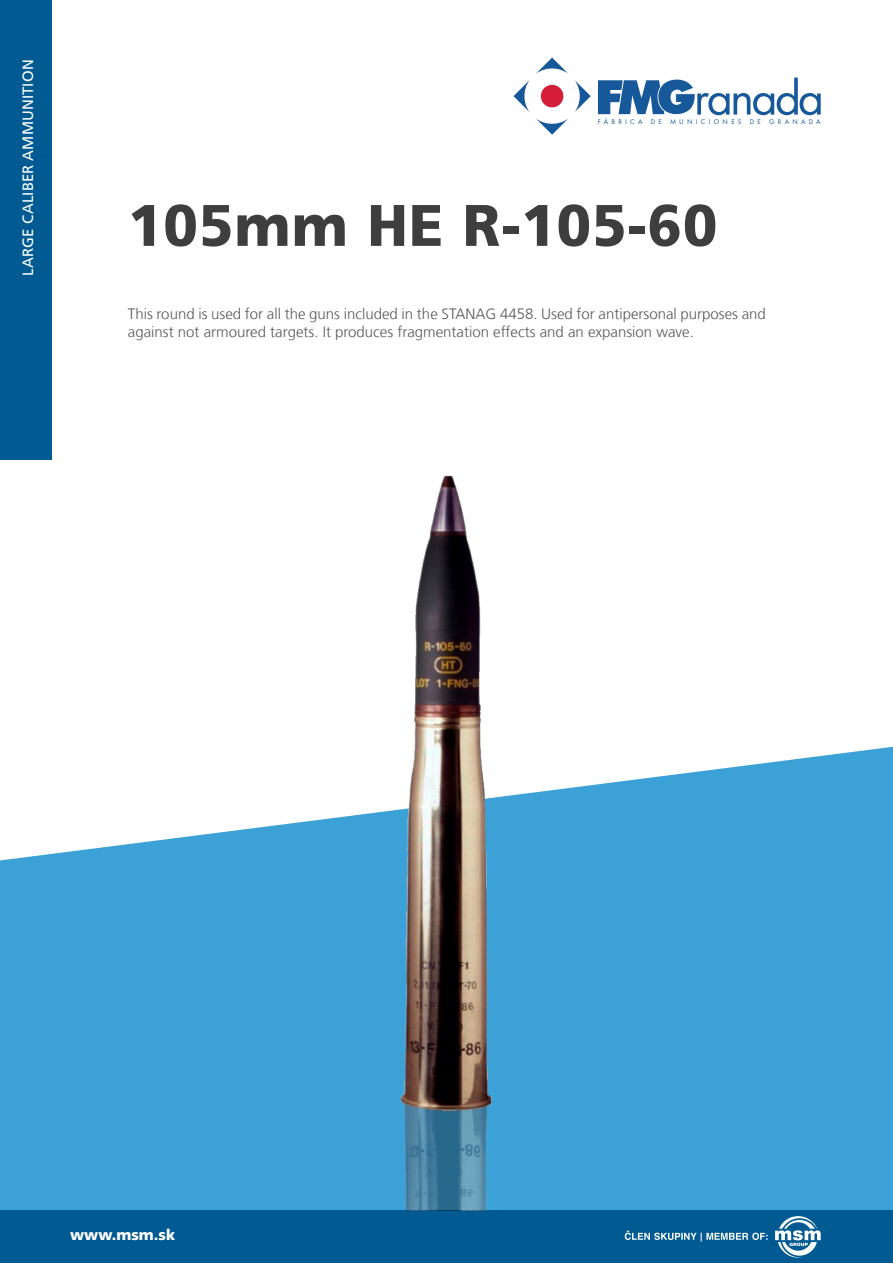
<style>
.page{position:relative;width:893px;height:1263px;background:#fff}
.page>*{position:absolute;margin:0;border:0;box-sizing:border-box;transform-origin:0 0}
.t1{font:900 58.5px "Frutiger LT Com";letter-spacing:.02em;color:#3e3e3f;scale:.96 1}
.t2{font:300 15px/18px "Frutiger LT Com";color:#57585a}
.t3{font:15px "Frutiger LT Com";letter-spacing:.01em;color:#fff}
.t4{font:900 15px "Frutiger LT Com";color:#fff}
.t5{font:7.05px "Futura PT";letter-spacing:.465em;color:#165899}
</style>
<div class="page">
<svg style="left:0;top:747px;width:893px;height:463px;background:#53acdb"></svg>
<div style="left:0;top:0;width:51px;height:459px;background:#015a92"></div>
<div style="left:0;top:1210px;width:893px;height:53px;background:#015a92"></div>
<svg style="left:536px;top:58px;width:32px;height:16px"></svg>
<svg style="left:575px;top:80px;width:16px;height:32px"></svg>
<svg style="left:536px;top:119px;width:32px;height:16px"></svg>
<svg style="left:513px;top:80px;width:17px;height:32px"></svg>
<svg style="left:540px;top:84px;width:24px;height:24px"></svg>
<svg style="left:598px;top:78px;width:223px;height:37px"></svg>
<svg style="left:625px;top:1231px;width:143px;height:10px"></svg>
<svg style="left:775px;top:1216px;width:46px;height:42px"></svg>
<img style="left:128px;top:475px;width:638px;height:735px">
<p class="t3" style="left:19px;top:276px;width:218px;rotate:-90deg">LARGE CALIBER AMMUNITION</p>
<p class="t5" style="left:598px;top:118px;width:224px">FÁBRICA DE MUNICIONES DE GRANADA</p>
<h1 class="t1" style="left:128px;top:190px;width:615px">105mm HE R-105-60</h1>
<p class="t2" style="left:128px;top:305px;width:640px">This round is used for all the guns included in the STANAG 4458. Used for antipersonal purposes and against not armoured targets. It produces fragmentation effects and an expansion wave.</p>
<p class="t4" style="left:70px;top:1225px;width:106px">www.msm.sk</p>
</div>
